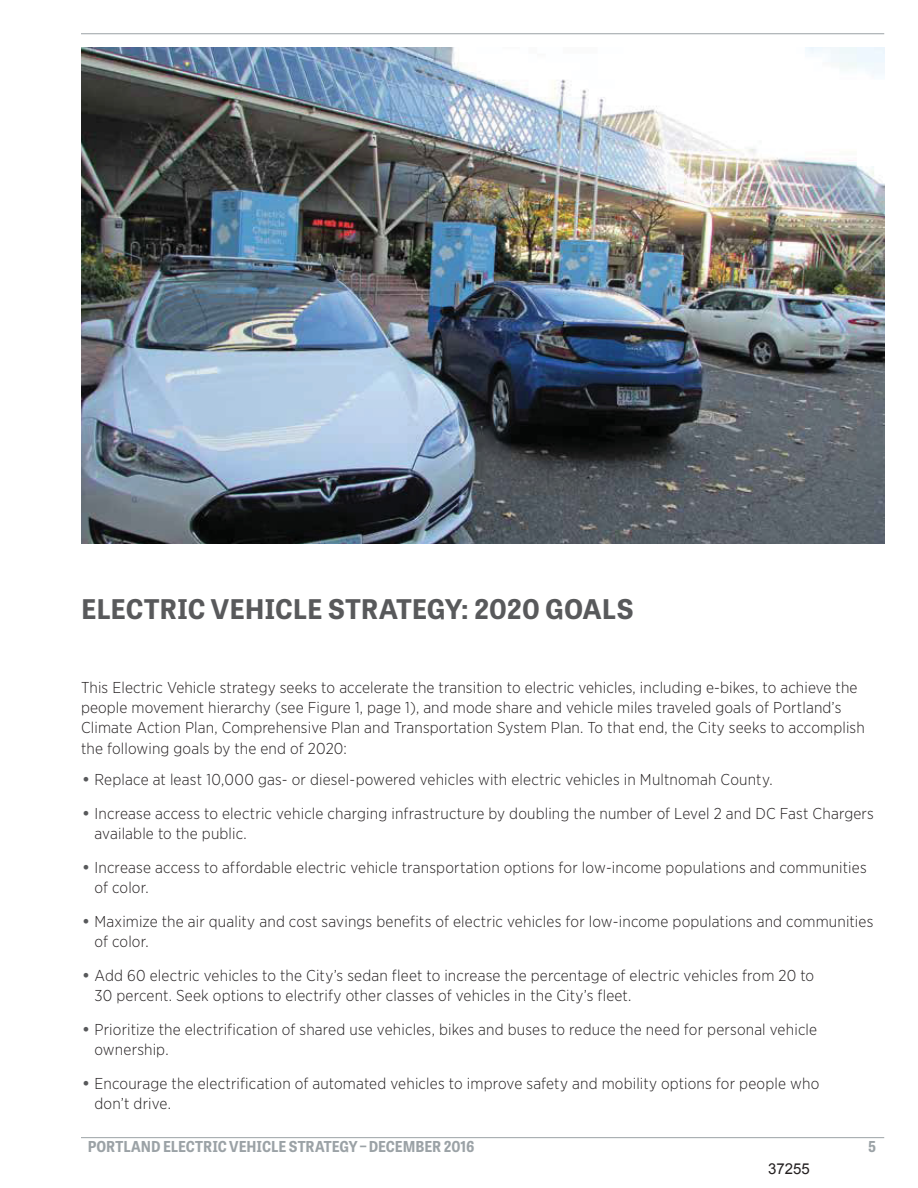
<style>
.page{position:relative;width:918px;height:1188px;background:#fff}
.page>*{position:absolute;margin:0;border:0;box-sizing:border-box;transform-origin:0 0}
.t1{font:700 27px "Tablet Gothic";color:#58595b}
.t2{font:300 15.75px/33.8px "Gotham Narrow";letter-spacing:.01em;color:#231f20}
.t3{font:700 15px "Tablet Gothic Narrow";letter-spacing:-.005em;color:#9ba2a6}
.t4{font:15px "Arial";color:#231f20}
</style>
<div class="page">
<hr style="left:81px;top:1137px;width:803px;height:1px;background:#9ba2a6">
<hr style="left:81px;top:33px;width:803px;height:1px;background:#9ba2a6">
<img style="left:81px;top:47px;width:803px;height:497px">
<h1 class="t1" style="left:81px;top:599px;width:554px">ELECTRIC VEHICLE STRATEGY: 2020 GOALS</h1>
<p class="t2" style="left:81px;top:678px;width:785px;line-height:20.2px">This Electric Vehicle strategy seeks to accelerate the transition to electric vehicles, including e-bikes, to achieve the people movement hierarchy (see Figure 1, page 1), and mode share and vehicle miles traveled goals of Portland’s Climate Action Plan, Comprehensive Plan and Transportation System Plan. To that end, the City seeks to accomplish the following goals by the end of 2020:</p>
<p class="t2" style="left:95px;top:763px;width:781px">Replace at least 10,000 gas- or diesel-powered vehicles with electric vehicles in Multnomah County.<br>Increase access to electric vehicle charging infrastructure by doubling the number of Level 2 and DC Fast Chargers</p>
<p class="t2" style="left:95px;top:817px;width:774px">available to the public.<br>Increase access to affordable electric vehicle transportation options for low-income populations and communities</p>
<p class="t2" style="left:95px;top:871px;width:781px">of color.<br>Maximize the air quality and cost savings benefits of electric vehicles for low-income populations and communities</p>
<p class="t2" style="left:95px;top:925px;width:721px">of color.<br>Add 60 electric vehicles to the City’s sedan fleet to increase the percentage of electric vehicles from 20 to</p>
<p class="t2" style="left:95px;top:979px;width:724px">30 percent. Seek options to electrify other classes of vehicles in the City’s fleet.<br>Prioritize the electrification of shared use vehicles, bikes and buses to reduce the need for personal vehicle</p>
<p class="t2" style="left:95px;top:1033px;width:726px">ownership.<br>Encourage the electrification of automated vehicles to improve safety and mobility options for people who</p>
<p class="t2" style="left:95px;top:1087px;width:78px">don’t drive.</p>
<p class="t3" style="left:88px;top:1141px;width:388px">PORTLAND ELECTRIC VEHICLE STRATEGY – DECEMBER 2016</p>
<p class="t3" style="left:868px;top:1141px;width:9px">5</p>
<p class="t4" style="left:768px;top:1161px;width:43px">37255</p>
</div>
